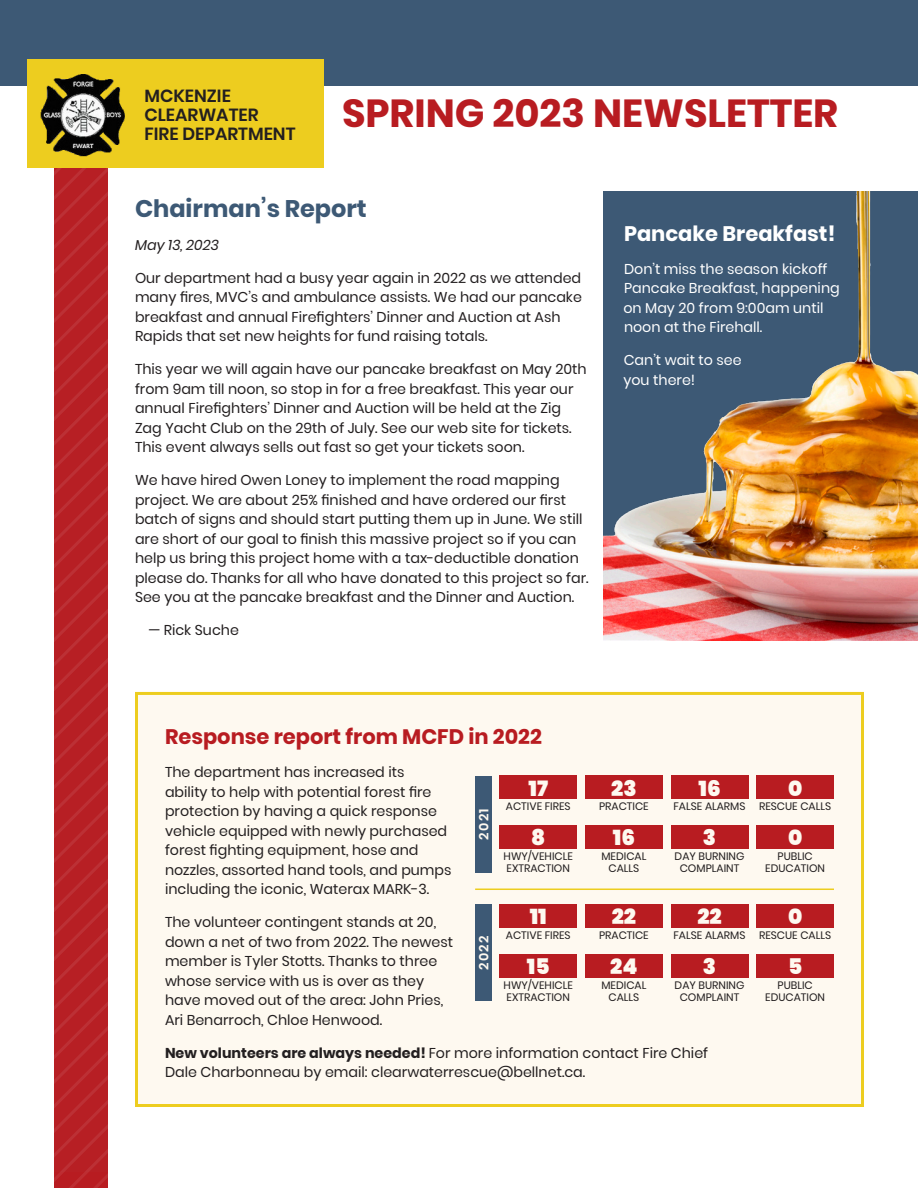
<style>
.page{position:relative;width:918px;height:1188px;background:#fff}
.page>*{position:absolute;margin:0;border:0;box-sizing:border-box;transform-origin:0 0}
.t1{font:700 39px "Poppins";color:#b81c21}
.Subtitle{font:700 24px "Poppins";color:#3d5975}
.Copy{font:900 21.6px "Poppins";color:#fef9f0}
.Callout_Header{font:700 21px "Poppins";color:#b81c21}
.Callout_Header-2{font:700 21px "Poppins";color:#fff}
.t2{font:600 17.55px/19.4px "Poppins";color:#231f20}
.Copy-2{font:14.25px/19.5px "Poppins";color:#231f20}
.Copy-3{font:14.25px/19.5px "Poppins";color:#fff}
.Subtitle-2{font:italic 14.25px "Poppins";color:#231f20}
.Copy-4{font:600 13.05px "Poppins";letter-spacing:.1em;color:#fef9f0}
.Copy-5{font:10.8px/12.3px "Poppins";color:#231f20;text-align:center}
.s1{font-weight:700}
</style>
<div class="page">
<svg style="left:54px;top:167px;width:54px;height:1021px;background:#b72226"></svg>
<div style="left:0;top:0;width:918px;height:86px;background:#3d5975"></div>
<div style="left:27px;top:59px;width:297px;height:108px;background:#edcd1f"></div>
<img style="left:40px;top:74px;width:85px;height:83px">
<div style="left:136px;top:693px;width:726px;height:413px;background:#fef9f0"></div>
<div style="left:135px;top:692px;width:729px;height:415px;border:3px solid #edcd1f"></div>
<div style="left:475px;top:904px;width:17px;height:97px;background:#3d5975"></div>
<div style="left:499px;top:904px;width:78px;height:24px;background:#b81c21"></div>
<div style="left:499px;top:954px;width:78px;height:23px;background:#b81c21"></div>
<div style="left:585px;top:904px;width:78px;height:24px;background:#b81c21"></div>
<div style="left:585px;top:954px;width:78px;height:23px;background:#b81c21"></div>
<div style="left:671px;top:904px;width:77px;height:24px;background:#b81c21"></div>
<div style="left:671px;top:954px;width:77px;height:23px;background:#b81c21"></div>
<div style="left:756px;top:904px;width:78px;height:24px;background:#b81c21"></div>
<div style="left:756px;top:954px;width:78px;height:23px;background:#b81c21"></div>
<div style="left:475px;top:776px;width:17px;height:96px;background:#3d5975"></div>
<div style="left:499px;top:776px;width:78px;height:23px;background:#b81c21"></div>
<div style="left:499px;top:825px;width:78px;height:24px;background:#b81c21"></div>
<div style="left:585px;top:776px;width:78px;height:23px;background:#b81c21"></div>
<div style="left:585px;top:825px;width:78px;height:24px;background:#b81c21"></div>
<div style="left:671px;top:776px;width:77px;height:23px;background:#b81c21"></div>
<div style="left:671px;top:825px;width:77px;height:24px;background:#b81c21"></div>
<div style="left:756px;top:776px;width:78px;height:23px;background:#b81c21"></div>
<div style="left:756px;top:825px;width:78px;height:24px;background:#b81c21"></div>
<img style="left:603px;top:192px;width:315px;height:448px">
<hr style="left:475px;top:889px;width:359px;height:1px;background:#edcd1f">
<p class="t2" style="left:144px;top:86px;width:116px">MCKENZIE<br>CLEARWATER</p>
<h1 class="t1" style="left:144px;top:91px;width:695px"><sub>FIRE</sub> <sub>DEPARTMENT</sub> SPRING 2023 NEWSLETTER</h1>
<p class="Subtitle" style="left:135px;top:195px;width:233px">Chairman’s Report</p>
<p class="Subtitle-2" style="left:135px;top:237px;width:85px">May 13, 2023</p>
<p class="Copy-2" style="left:135px;top:268px;width:448px">Our department had a busy year again in 2022 as we attended many fires, MVC’s and ambulance assists. We had our pancake breakfast and annual Firefighters’ Dinner and Auction at Ash Rapids that set new heights for fund raising totals.</p>
<p class="Copy-2" style="left:135px;top:360px;width:453px">This year we will again have our pancake breakfast on May 20th from 9am till noon, so stop in for a free breakfast. This year our annual Firefighters’ Dinner and Auction will be held at the Zig Zag Yacht Club on the 29th of July. See our web site for tickets.<br>This event always sells out fast so get your tickets soon.</p>
<p class="Copy-2" style="left:135px;top:471px;width:455px">We have hired Owen Loney to implement the road mapping project. We are about 25% finished and have ordered our first batch of signs and should start putting them up in June. We still are short of our goal to finish this massive project so if you can help us bring this project home with a tax-deductible donation please do. Thanks for all who have donated to this project so far.<br>See you at the pancake breakfast and the Dinner and Auction.</p>
<p class="Copy-2" style="left:148px;top:621px;width:92px">— Rick Suche</p>
<p class="Callout_Header-2" style="left:624px;top:221px;width:213px">Pancake Breakfast!</p>
<p class="Copy-3" style="left:623px;top:259px;width:218px">Don’t miss the season kickoff<br>Pancake Breakfast, happening on May 20 from 9:00am until noon at the Firehall.</p>
<p class="Copy-3" style="left:623px;top:351px;width:120px">Can’t wait to see you there!</p>
<p class="Callout_Header" style="left:165px;top:724px;width:379px">Response report from MCFD in 2022</p>
<p class="Copy-2" style="left:165px;top:762px;width:288px">The department has increased its<br>ability to help with potential forest fire protection by having a quick response vehicle equipped with newly purchased forest fighting equipment, hose and nozzles, assorted hand tools, and pumps including the iconic, Waterax MARK-3.</p>
<p class="Copy-2" style="left:165px;top:912px;width:290px">The volunteer contingent stands at 20, down a net of two from 2022. The newest member is Tyler Stotts. Thanks to three whose service with us is over as they have moved out of the area: John Pries, Ari Benarroch, Chloe Henwood.</p>
<p class="Copy-2" style="left:165px;top:1043px;width:545px"><span class="s1">New volunteers are always needed!</span> For more information contact Fire Chief<br>Dale Charbonneau by email: clearwaterrescue@bellnet.ca.</p>
<p class="Copy" style="left:611px;top:776px;width:27px">23</p>
<p class="Copy" style="left:613px;top:825px;width:24px">16</p>
<p class="Copy-5" style="left:601px;top:850px;width:46px">MEDICAL<br>CALLS</p>
<p class="Copy" style="left:698px;top:776px;width:24px">16</p>
<p class="Copy" style="left:703px;top:825px;width:15px">3</p>
<p class="Copy-5" style="left:675px;top:850px;width:71px">DAY BURNING<br>COMPLAINT</p>
<p class="Copy" style="left:528px;top:776px;width:21px">17</p>
<p class="Copy" style="left:531px;top:825px;width:16px">8</p>
<p class="Copy-5" style="left:506px;top:800px;width:66px">ACTIVE FIRES</p>
<p class="Copy-5" style="left:674px;top:800px;width:74px">FALSE ALARMS</p>
<p class="Copy-5" style="left:599px;top:800px;width:51px">PRACTICE</p>
<p class="Copy-4" style="left:476px;top:840px;width:33px;rotate:-90deg">2021</p>
<p class="Copy-5" style="left:504px;top:850px;width:71px;text-align:left">HWY/VEHICLE<br>EXTRACTION</p>
<p class="Copy" style="left:612px;top:904px;width:26px">22</p>
<p class="Copy" style="left:610px;top:954px;width:29px">24</p>
<p class="Copy-5" style="left:601px;top:979px;width:46px">MEDICAL<br>CALLS</p>
<p class="Copy" style="left:697px;top:904px;width:26px">22</p>
<p class="Copy" style="left:703px;top:954px;width:15px">3</p>
<p class="Copy-5" style="left:675px;top:979px;width:71px">DAY BURNING<br>COMPLAINT</p>
<p class="Copy" style="left:530px;top:904px;width:19px">11</p>
<p class="Copy" style="left:527px;top:954px;width:24px">15</p>
<p class="Copy-5" style="left:506px;top:929px;width:66px">ACTIVE FIRES</p>
<p class="Copy-5" style="left:674px;top:929px;width:74px">FALSE ALARMS</p>
<p class="Copy-5" style="left:599px;top:929px;width:51px">PRACTICE</p>
<p class="Copy-4" style="left:476px;top:970px;width:36px;rotate:-90deg">2022</p>
<p class="Copy-5" style="left:504px;top:979px;width:71px;text-align:left">HWY/VEHICLE<br>EXTRACTION</p>
<p class="Copy" style="left:788px;top:776px;width:16px">0</p>
<p class="Copy" style="left:788px;top:825px;width:16px">0</p>
<p class="Copy-5" style="left:765px;top:850px;width:61px">PUBLIC<br>EDUCATION</p>
<p class="Copy-5" style="left:759px;top:800px;width:74px">RESCUE CALLS</p>
<p class="Copy" style="left:788px;top:904px;width:16px">0</p>
<p class="Copy" style="left:788px;top:954px;width:16px">5</p>
<p class="Copy-5" style="left:765px;top:979px;width:61px">PUBLIC<br>EDUCATION</p>
<p class="Copy-5" style="left:759px;top:929px;width:74px">RESCUE CALLS</p>
</div>
